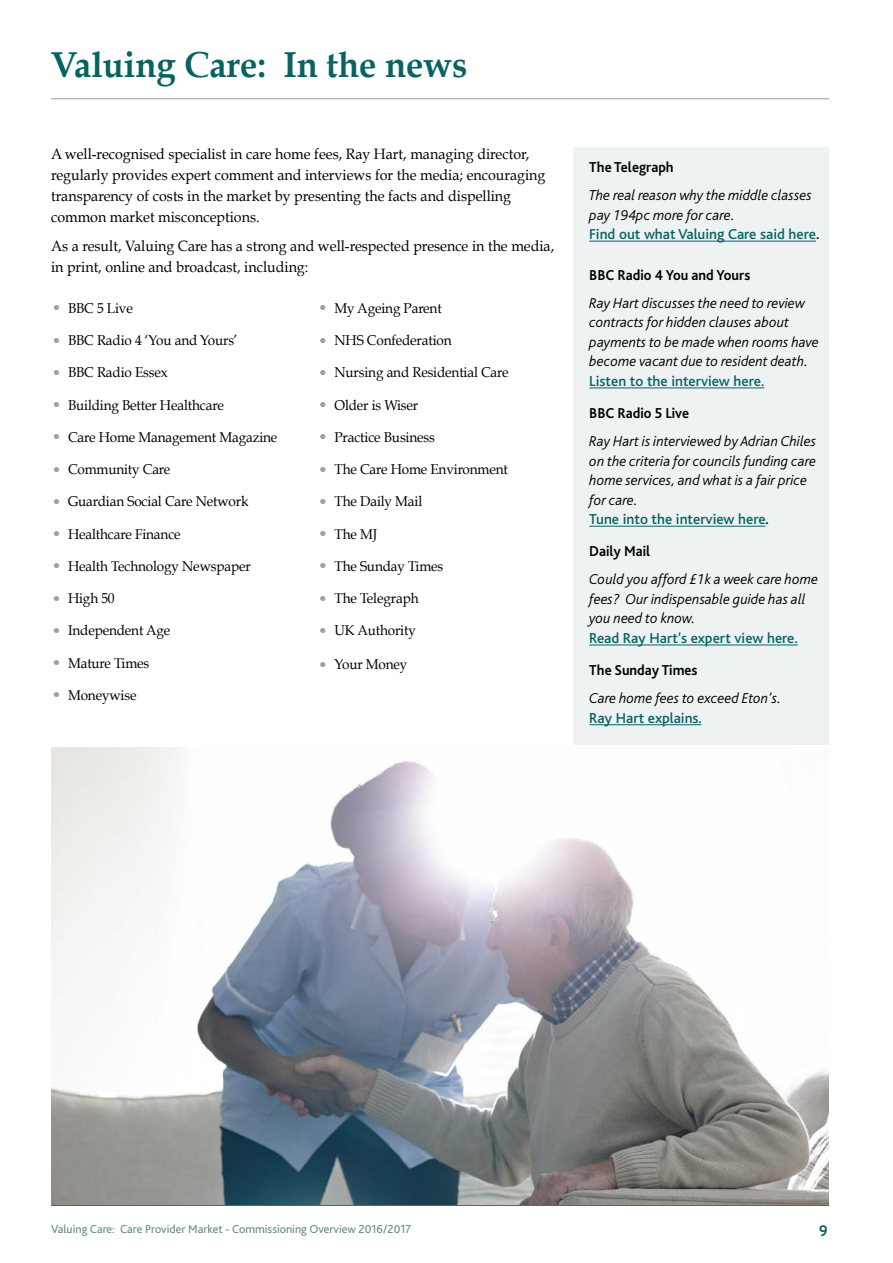
<style>
.page{position:relative;width:893px;height:1263px;background:#fff}
.page>*{position:absolute;margin:0;border:0;box-sizing:border-box;transform-origin:0 0}
.t1{font:700 36px "Book Antiqua";color:#076362;scale:.96 1}
.t2{font:italic 300 15px/19.5px "Bliss";color:#000}
.t3{font:15px/21px "Book Antiqua";color:#000;scale:.95 1}
.t4{font:500 15px "Bliss";color:#076362}
.t5{font:700 15px "Bliss 2";color:#000;scale:.95 1}
.t6{font:700 15px "PT Mono";color:#076362}
.t7{font:14.25px "Book Antiqua";letter-spacing:-.01em;color:#000;scale:.95 1}
.t8{font:12px "Bliss 2";color:#618989}
.s1{font-weight:700;font-size:18px;color:#8ea6a7}
.s2{font-weight:500;font-style:normal;color:#076362}
.s3{font-weight:500;font-style:normal}
</style>
<div class="page">
<hr style="left:51px;top:1205px;width:778px;height:1px;background:#000">
<hr style="left:51px;top:98px;width:778px;height:1px;background:#9d9d9c">
<div style="left:573px;top:148px;width:256px;height:597px;background:#eff2f3"></div>
<hr style="left:589px;top:241px;width:227px;height:1px;background:#076362">
<hr style="left:589px;top:388px;width:175px;height:1px;background:#076362">
<hr style="left:589px;top:526px;width:177px;height:1px;background:#076362">
<hr style="left:589px;top:645px;width:209px;height:1px;background:#076362">
<hr style="left:589px;top:724px;width:112px;height:1px;background:#076362">
<img style="left:52px;top:747px;width:776px;height:458px">
<h1 class="t1" style="left:51px;top:44px;width:435px">Valuing Care: In the news</h1>
<p class="t3" style="left:51px;top:143px;width:522px">A well-recognised specialist in care home fees, Ray Hart, managing director, regularly provides expert comment and interviews for the media; encouraging transparency of costs in the market by presenting the facts and dispelling common market misconceptions.</p>
<p class="t3" style="left:51px;top:235px;width:531px">As a result, Valuing Care has a strong and well-respected presence in the media, in print, online and broadcast, including:</p>
<p class="t7" style="left:51px;top:299px;width:88px"><span class="s1">•</span> BBC 5 Live</p>
<p class="t7" style="left:51px;top:331px;width:198px"><span class="s1">•</span> BBC Radio 4 ‘You and Yours’</p>
<p class="t7" style="left:51px;top:364px;width:124px"><span class="s1">•</span> BBC Radio Essex</p>
<p class="t7" style="left:51px;top:396px;width:183px"><span class="s1">•</span> Building Better Healthcare</p>
<p class="t7" style="left:51px;top:428px;width:240px"><span class="s1">•</span> Care Home Management Magazine</p>
<p class="t7" style="left:51px;top:460px;width:127px"><span class="s1">•</span> Community Care</p>
<p class="t7" style="left:51px;top:493px;width:209px"><span class="s1">•</span> Guardian Social Care Network</p>
<p class="t7" style="left:51px;top:525px;width:138px"><span class="s1">•</span> Healthcare Finance</p>
<p class="t7" style="left:51px;top:557px;width:212px"><span class="s1">•</span> Health Technology Newspaper</p>
<p class="t7" style="left:51px;top:589px;width:69px"><span class="s1">•</span> High 50</p>
<p class="t7" style="left:51px;top:622px;width:127px"><span class="s1">•</span> Independent Age</p>
<p class="t7" style="left:51px;top:654px;width:105px"><span class="s1">•</span> Mature Times</p>
<p class="t7" style="left:51px;top:686px;width:91px"><span class="s1">•</span> Moneywise</p>
<p class="t7" style="left:317px;top:299px;width:132px"><span class="s1">•</span> My Ageing Parent</p>
<p class="t7" style="left:317px;top:331px;width:143px"><span class="s1">•</span> NHS Confederation</p>
<p class="t7" style="left:317px;top:364px;width:203px"><span class="s1">•</span> Nursing and Residential Care</p>
<p class="t7" style="left:317px;top:396px;width:107px"><span class="s1">•</span> Older is Wiser</p>
<p class="t7" style="left:317px;top:428px;width:125px"><span class="s1">•</span> Practice Business</p>
<p class="t7" style="left:317px;top:460px;width:202px"><span class="s1">•</span> The Care Home Environment</p>
<p class="t7" style="left:317px;top:493px;width:112px"><span class="s1">•</span> The Daily Mail</p>
<p class="t7" style="left:317px;top:525px;width:64px"><span class="s1">•</span> The MJ</p>
<p class="t7" style="left:317px;top:557px;width:134px"><span class="s1">•</span> The Sunday Times</p>
<p class="t7" style="left:317px;top:589px;width:108px"><span class="s1">•</span> The Telegraph</p>
<p class="t7" style="left:317px;top:622px;width:105px"><span class="s1">•</span> UK Authority</p>
<p class="t7" style="left:317px;top:655px;width:96px"><span class="s1">•</span> Your Money</p>
<p class="t5" style="left:589px;top:158px;width:90px">The Telegraph</p>
<p class="t2" style="left:589px;top:186px;width:232px">The real reason why the middle classes pay 194pc more for care.<br><span class="s2">Find out what Valuing Care said here</span><span class="s3">.</span></p>
<p class="t5" style="left:589px;top:266px;width:171px">BBC Radio 4 You and Yours</p>
<p class="t2" style="left:589px;top:294px;width:231px">Ray Hart discusses the need to review contracts for hidden clauses about payments to be made when rooms have become vacant due to resident death.</p>
<p class="t4" style="left:589px;top:373px;width:176px">Listen to the interview here.</p>
<p class="t5" style="left:589px;top:404px;width:106px">BBC Radio 5 Live</p>
<p class="t2" style="left:589px;top:432px;width:228px">Ray Hart is interviewed by Adrian Chiles on the criteria for councils funding care home services, and what is a fair price for care.<br><span class="s2">Tune into the interview here</span><span class="s3">.</span></p>
<p class="t5" style="left:589px;top:542px;width:66px">Daily Mail</p>
<p class="t2" style="left:589px;top:570px;width:230px">Could you afford £1k a week care home fees? Our indispensable guide has all you need to know.</p>
<p class="t4" style="left:589px;top:630px;width:210px">Read Ray Hart’s expert view here.</p>
<p class="t5" style="left:589px;top:661px;width:115px">The Sunday Times</p>
<p class="t2" style="left:589px;top:689px;width:193px">Care home fees to exceed Eton’s.</p>
<p class="t4" style="left:589px;top:710px;width:114px">Ray Hart explains.</p>
<p class="t8" style="left:51px;top:1221px;width:362px">Valuing Care: Care Provider Market - Commissioning Overview 2016/2017</p>
<p class="t6" style="left:819px;top:1221px;width:10px">9</p>
</div>
